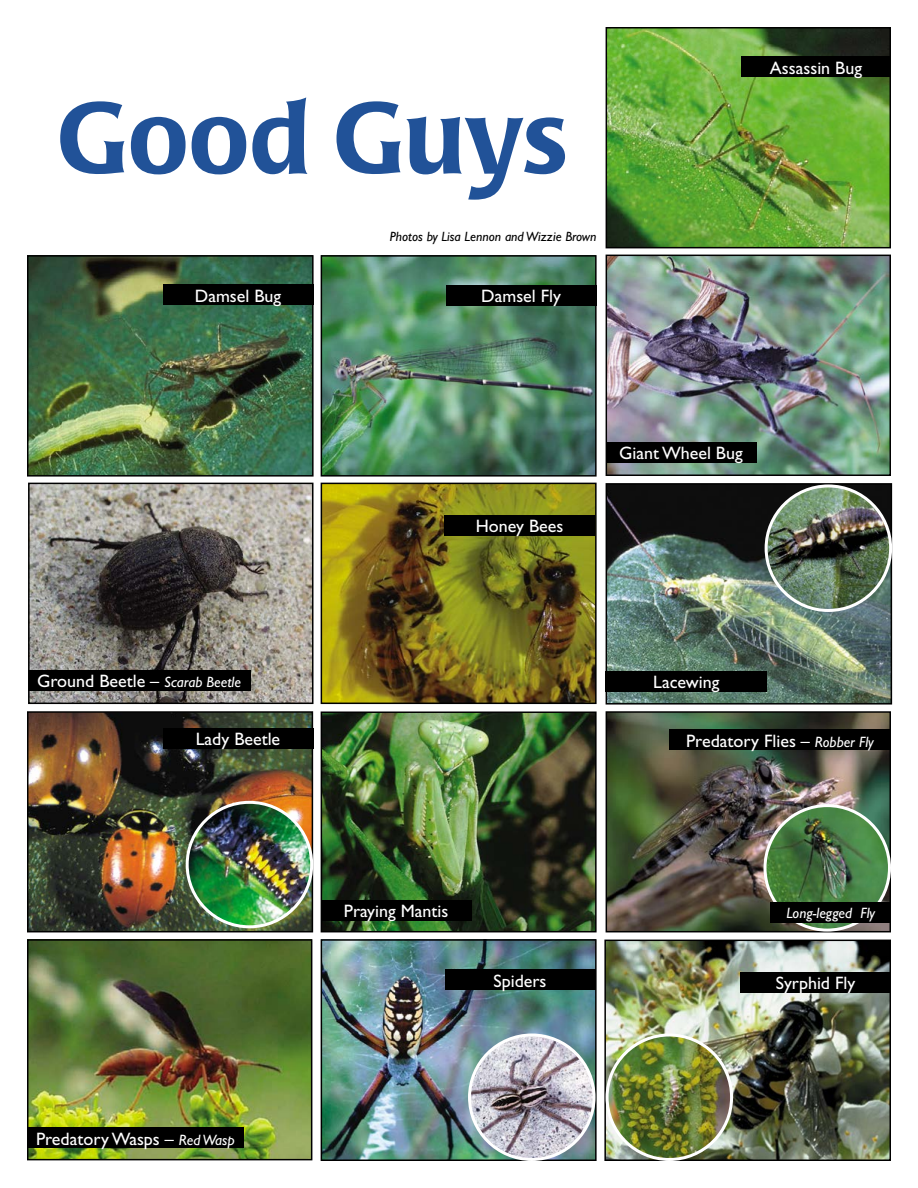
<style>
.page{position:relative;width:918px;height:1188px;background:#fff}
.page>*{position:absolute;margin:0;border:0;box-sizing:border-box;transform-origin:0 0}
.t1{font:500 100.5px "Poppl Laudatio";color:#215298}
.t2{font:18px "Gill Sans";color:#fff}
.t3{font:italic 15px "Gill Sans";color:#fff}
.t4{font:italic 13.5px "Gill Sans";color:#000}
.s1{font-style:italic;font-size:15px}
</style>
<div class="page">
<img style="left:609px;top:30px;width:279px;height:215px">
<div style="left:606px;top:27px;width:285px;height:221px;border:2px solid #000"></div>
<img style="left:31px;top:486px;width:280px;height:215px">
<div style="left:28px;top:483px;width:286px;height:221px;border:2px solid #000"></div>
<img style="left:324px;top:942px;width:270px;height:216px">
<div style="left:321px;top:939px;width:276px;height:222px;border:2px solid #000"></div>
<img style="left:609px;top:258px;width:279px;height:215px">
<div style="left:606px;top:255px;width:285px;height:221px;border:2px solid #000"></div>
<img style="left:30px;top:258px;width:281px;height:216px">
<div style="left:27px;top:255px;width:287px;height:222px;border:2px solid #000"></div>
<img style="left:609px;top:486px;width:280px;height:216px">
<div style="left:606px;top:483px;width:286px;height:222px;border:2px solid #000"></div>
<img style="left:30px;top:942px;width:279px;height:215px">
<div style="left:27px;top:939px;width:285px;height:221px;border:2px solid #000"></div>
<img style="left:607px;top:943px;width:281px;height:215px">
<div style="left:604px;top:940px;width:287px;height:221px;border:2px solid #000"></div>
<img style="left:324px;top:258px;width:270px;height:216px">
<div style="left:321px;top:255px;width:276px;height:222px;border:2px solid #000"></div>
<img style="left:30px;top:714px;width:280px;height:215px">
<div style="left:27px;top:711px;width:286px;height:221px;border:2px solid #000"></div>
<img style="left:324px;top:714px;width:270px;height:215px">
<div style="left:321px;top:711px;width:276px;height:221px;border:2px solid #000"></div>
<img style="left:324px;top:486px;width:270px;height:215px">
<div style="left:321px;top:483px;width:276px;height:221px;border:2px solid #000"></div>
<img style="left:609px;top:714px;width:279px;height:215px">
<div style="left:606px;top:711px;width:285px;height:221px;border:2px solid #000"></div>
<img style="left:187px;top:803px;width:125px;height:124px">
<div style="left:186px;top:801px;width:127px;height:127px;border:3px solid #fff;border-radius:50%"></div>
<div style="left:741px;top:56px;width:150px;height:21px;background:#000"></div>
<div style="left:163px;top:285px;width:151px;height:20px;background:#000"></div>
<div style="left:446px;top:285px;width:151px;height:21px;background:#000"></div>
<div style="left:28px;top:670px;width:222px;height:20px;background:#000"></div>
<div style="left:606px;top:671px;width:161px;height:21px;background:#000"></div>
<img style="left:766px;top:486px;width:125px;height:122px">
<div style="left:765px;top:484px;width:127px;height:128px;border:3px solid #fff;border-radius:50%"></div>
<div style="left:163px;top:728px;width:150px;height:21px;background:#000"></div>
<div style="left:669px;top:729px;width:222px;height:21px;background:#000"></div>
<div style="left:27px;top:1128px;width:217px;height:20px;background:#000"></div>
<div style="left:321px;top:900px;width:151px;height:21px;background:#000"></div>
<div style="left:445px;top:970px;width:151px;height:20px;background:#000"></div>
<div style="left:740px;top:972px;width:151px;height:20px;background:#000"></div>
<img style="left:470px;top:1035px;width:124px;height:125px">
<div style="left:468px;top:1034px;width:128px;height:127px;border:3px solid #fff;border-radius:50%"></div>
<div style="left:444px;top:515px;width:151px;height:20px;background:#000"></div>
<div style="left:606px;top:442px;width:151px;height:21px;background:#000"></div>
<img style="left:765px;top:806px;width:125px;height:124px;border-radius:62px">
<div style="left:764px;top:804px;width:127px;height:128px;border:3px solid #fff;border-radius:50%"></div>
<div style="left:771px;top:902px;width:120px;height:21px;background:#000"></div>
<img style="left:607px;top:1035px;width:125px;height:125px;border-radius:62px">
<div style="left:606px;top:1034px;width:127px;height:127px;border:3px solid #fff;border-radius:50%"></div>
<h1 class="t1" style="left:57px;top:81px;width:512px">Good Guys</h1>
<p class="t4" style="left:390px;top:229px;width:208px">Photos by Lisa Lennon and Wizzie Brown</p>
<p class="t2" style="left:195px;top:285px;width:88px">Damsel Bug</p>
<p class="t2" style="left:481px;top:286px;width:81px">Damsel Fly</p>
<p class="t2" style="left:770px;top:57px;width:94px">Assassin Bug</p>
<p class="t2" style="left:476px;top:516px;width:89px">Honey Bees</p>
<p class="t2" style="left:619px;top:443px;width:125px">Giant Wheel Bug</p>
<p class="t2" style="left:37px;top:670px;width:205px">Ground Beetle – <span class="s1">Scarab Beetle</span></p>
<p class="t2" style="left:653px;top:672px;width:68px">Lacewing</p>
<p class="t2" style="left:196px;top:729px;width:86px">Lady Beetle</p>
<p class="t2" style="left:686px;top:730px;width:189px">Predatory Flies – <span class="s1">Robber Fly</span></p>
<p class="t2" style="left:36px;top:1128px;width:200px">Predatory Wasps – <span class="s1">Red Wasp</span></p>
<p class="t2" style="left:344px;top:901px;width:106px">Praying Mantis</p>
<p class="t3" style="left:786px;top:904px;width:90px">Long-legged Fly</p>
<p class="t2" style="left:494px;top:970px;width:55px">Spiders</p>
<p class="t2" style="left:776px;top:972px;width:81px">Syrphid Fly</p>
</div>
